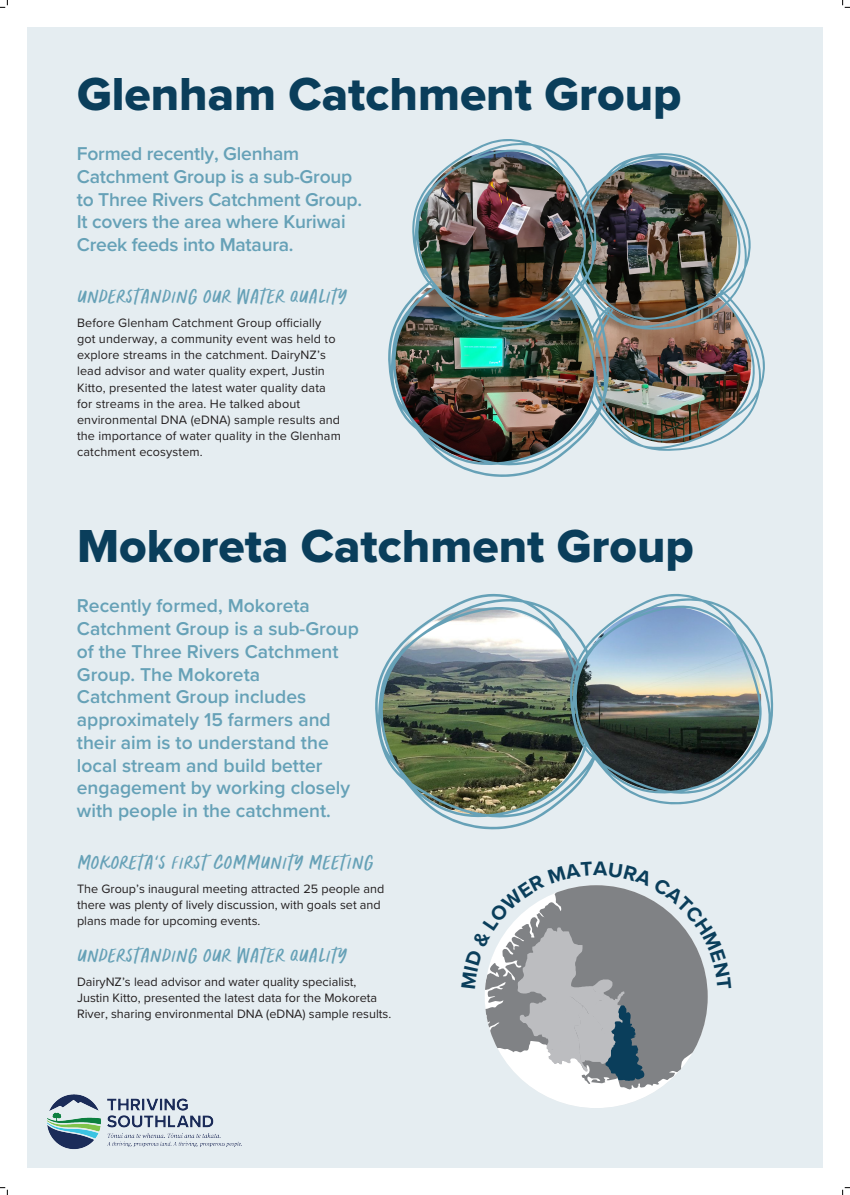
<style>
.page{position:relative;width:850px;height:1195px;background:#fff}
.page>*{position:absolute;margin:0;border:0;box-sizing:border-box;transform-origin:0 0}
.t1{font:800 47.95px "Proxima Nova";color:#0a3e5b}
.Sub_Title{font:31.5px "Oranges And Lemons Caps";color:#66a1b7}
.t2{font:600 19.25px/22.8px "Proxima Nova";color:#66a1b7}
.Body{font:12.6px/16.1px "Proxima Nova";letter-spacing:.01em;color:#231f20}
</style>
<div class="page">
<div style="left:27px;top:27px;width:795px;height:1140px;background:#e5edf1"></div>
<img style="left:47px;top:1094px;width:194px;height:56px">
<svg style="left:388px;top:297px;width:180px;height:180px"></svg>
<img style="left:412px;top:139px;width:352px;height:312px">
<div style="left:484px;top:885px;width:223px;height:222px;background:#fff;border-radius:50%"></div>
<svg style="left:525px;top:1080px;width:145px;height:9px"></svg>
<img style="left:375px;top:593px;width:194px;height:237px">
<svg style="left:569px;top:594px;width:203px;height:211px"></svg>
<svg style="left:0;top:0;width:8px;height:8px"></svg>
<svg style="left:0;top:1187px;width:8px;height:7px"></svg>
<svg style="left:842px;top:0;width:7px;height:8px"></svg>
<svg style="left:842px;top:1187px;width:7px;height:7px"></svg>
<svg style="left:484px;top:885px;width:224px;height:195px"></svg>
<p class="t1" style="left:77px;top:50px;width:605px">Glenham Catchment Group</p>
<p class="t2" style="left:77px;top:140px;width:287px">Formed recently, Glenham<br>Catchment Group is a sub-Group to Three Rivers Catchment Group.<br>It covers the area where Kuriwai<br>Creek feeds into Mataura.</p>
<p class="Sub_Title" style="left:77px;top:283px;width:271px">UNDERSTANDING OUR WATER QUALITY</p>
<p class="Body" style="left:77px;top:313px;width:265px">Before Glenham Catchment Group officially got underway, a community event was held to explore streams in the catchment. DairyNZ’s lead advisor and water quality expert, Justin Kitto, presented the latest water quality data for streams in the area. He talked about environmental DNA (eDNA) sample results and the importance of water quality in the Glenham catchment ecosystem.</p>
<p class="t1" style="left:77px;top:501px;width:618px">Mokoreta Catchment Group</p>
<p class="t2" style="left:77px;top:592px;width:283px">Recently formed, Mokoreta<br>Catchment Group is a sub-Group of the Three Rivers Catchment<br>Group. The Mokoreta<br>Catchment Group includes approximately 15 farmers and their aim is to understand the local stream and build better engagement by working closely with people in the catchment.</p>
<p class="Sub_Title" style="left:77px;top:849px;width:298px">MOKORETA’S FIRST COMMUNITY MEETING</p>
<p class="Body" style="left:77px;top:879px;width:309px">The Group’s inaugural meeting attracted 25 people and there was plenty of lively discussion, with goals set and plans made for upcoming events.</p>
<p class="Sub_Title" style="left:77px;top:942px;width:271px">UNDERSTANDING OUR WATER QUALITY</p>
<p class="Body" style="left:77px;top:972px;width:315px">DairyNZ’s lead advisor and water quality specialist,<br>Justin Kitto, presented the latest data for the Mokoreta<br>River, sharing environmental DNA (eDNA) sample results.</p>
</div>
